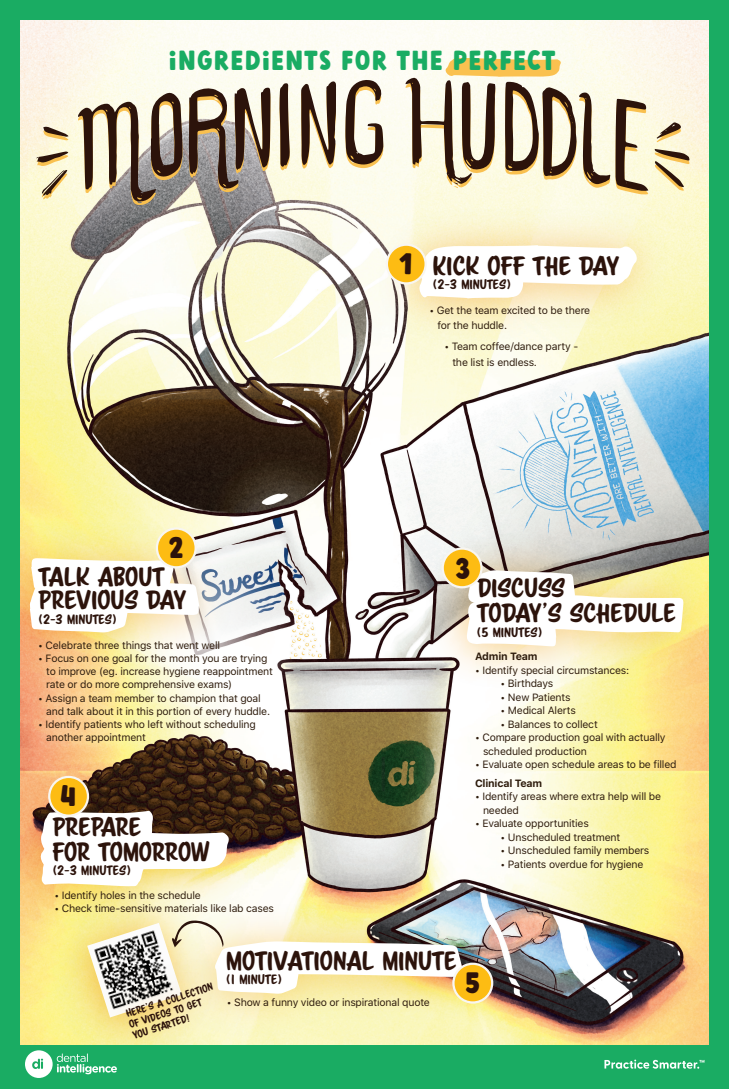
<style>
.page{position:relative;width:729px;height:1089px;background:#fff}
.page>*{position:absolute;margin:0;border:0;box-sizing:border-box;transform-origin:0 0}
.t1{font:30px "Tutti Frutti";color:#2c130b}
.t2{font:27.7px "Tutti Frutti";color:#1aac63}
.t3{font:23.4px/25px "Scriptorama Markdown JF";color:#2c130b}
.t4{font:12px "Scriptorama Markdown JF";color:#2c130b}
.t5{font:10.5px/13px "SF Pro Text";letter-spacing:-.02em;color:#2d1b0c}
.t6{font:700 10.5px "SF Pro Text";letter-spacing:-.02em;color:#2d1b0c}
.t7{font:9.5px/11.3px "Scriptorama Markdown JF";color:#2c130b}
</style>
<div class="page">
<img style="left:0;top:0;width:729px;height:1089px">
<div style="left:18px;top:1045px;width:699px;height:33px;background:#1aac63"></div>
<svg style="left:25px;top:1050px;width:92px;height:28px"></svg>
<svg style="left:604px;top:1060px;width:100px;height:9px"></svg>
<svg style="left:386px;top:244px;width:251px;height:55px"></svg>
<h2 class="t2" style="left:168px;top:41px;width:389px">INGREDIENTS FOR THE PERFECT</h2>
<h3 class="t3" style="left:433px;top:253px;width:188px">KICK OFF THE DAY</h3>
<p class="t4" style="left:433px;top:277px;width:80px">(2-3 MINUTES)</p>
<h1 class="t1" style="left:168px;top:526px;width:18px">2</h1>
<h3 class="t3" style="left:39px;top:566px;width:149px;line-height:23px">TALK ABOUT<br>PREVIOUS DAY</h3>
<p class="t4" style="left:39px;top:611px;width:80px">(2-3 MINUTES)</p>
<p class="t5" style="left:38px;top:639px;width:183px">• Celebrate three things that went well</p>
<p class="t5" style="left:46px;top:652px;width:228px;text-indent:-8px">• Focus on one goal for the month you are trying to improve (eg. increase hygiene reappointment rate or do more comprehensive exams)</p>
<p class="t5" style="left:46px;top:692px;width:226px;text-indent:-8px">• Assign a team member to champion that goal and talk about it in this portion of every huddle.</p>
<p class="t5" style="left:46px;top:718px;width:211px;text-indent:-8px">• Identify patients who left without scheduling another appointment</p>
<h1 class="t1" style="left:59px;top:774px;width:20px">4</h1>
<h3 class="t3" style="left:53px;top:814px;width:158px">PREPARE<br>FOR TOMORROW</h3>
<p class="t4" style="left:53px;top:863px;width:80px">(2-3 MINUTES)</p>
<p class="t5" style="left:54px;top:888px;width:148px">• Identify holes in the schedule</p>
<p class="t5" style="left:54px;top:902px;width:221px">• Check time-sensitive materials like lab cases</p>
<p class="t5" style="left:437px;top:302px;width:154px;line-height:15.6px;text-indent:-8px">• Get the team excited to be there for the huddle.</p>
<p class="t5" style="left:452px;top:339px;width:127px;line-height:15.6px;text-indent:-8px">• Team coffee/dance party - the list is endless.</p>
<h1 class="t1" style="left:454px;top:547px;width:18px">3</h1>
<h3 class="t3" style="left:477px;top:576px;width:200px">DISCUSS<br>TODAY’S SCHEDULE</h3>
<p class="t4" style="left:477px;top:624px;width:68px">(5 MINUTES)</p>
<p class="t6" style="left:475px;top:649px;width:64px">Admin Team</p>
<p class="t5" style="left:475px;top:663px;width:156px">• Identify special circumstances:</p>
<p class="t5" style="left:501px;top:677px;width:54px">• Birthdays</p>
<p class="t5" style="left:501px;top:690px;width:71px">• New Patients</p>
<p class="t5" style="left:501px;top:704px;width:77px">• Medical Alerts</p>
<p class="t5" style="left:501px;top:717px;width:99px">• Balances to collect</p>
<p class="t5" style="left:483px;top:731px;width:184px;line-height:13.5px;text-indent:-8px">• Compare production goal with actually scheduled production</p>
<p class="t5" style="left:475px;top:758px;width:203px">• Evaluate open schedule areas to be filled</p>
<p class="t6" style="left:475px;top:775px;width:69px">Clinical Team</p>
<p class="t5" style="left:483px;top:790px;width:180px;line-height:13.5px;text-indent:-8px">• Identify areas where extra help will be needed</p>
<p class="t5" style="left:475px;top:817px;width:115px">• Evaluate opportunities</p>
<p class="t5" style="left:501px;top:831px;width:121px">• Unscheduled treatment</p>
<p class="t5" style="left:501px;top:844px;width:150px">• Unscheduled family members</p>
<p class="t5" style="left:501px;top:858px;width:144px">• Patients overdue for hygiene</p>
<p class="t7" style="left:124px;top:1009px;width:93px;rotate:-18deg">HERE’S A COLLECTION<br>OF VIDEOS TO GET<br>YOU STARTED!</p>
<h3 class="t3" style="left:226px;top:948px;width:231px">MOTIVATIONAL MINUTE</h3>
<p class="t4" style="left:226px;top:972px;width:58px">(1 MINUTE)</p>
<p class="t5" style="left:227px;top:996px;width:204px">• Show a funny video or inspirational quote</p>
<h1 class="t1" style="left:464px;top:961px;width:19px">5</h1>
</div>
